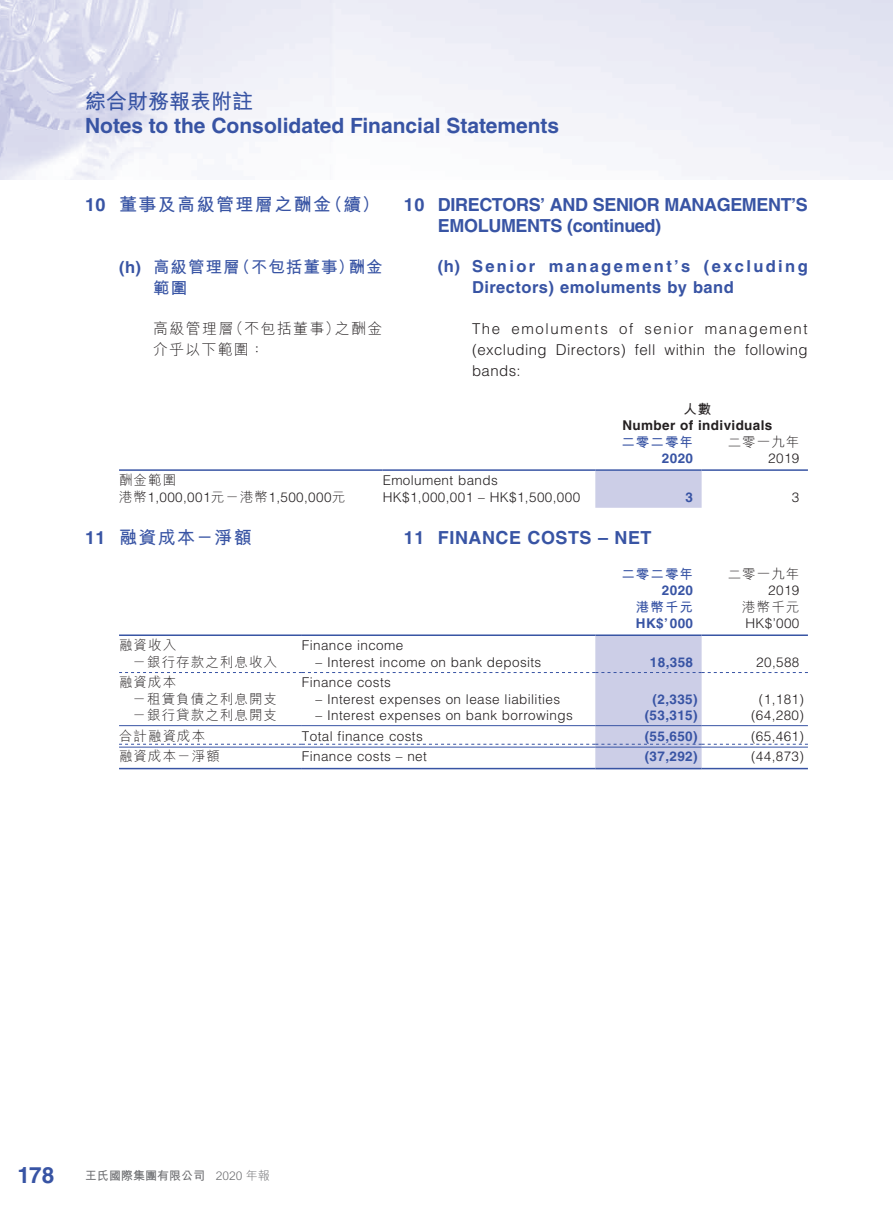
<style>
.page{position:relative;width:893px;height:1212px;background:#fff}
.page>*{position:absolute;margin:0;border:0;box-sizing:border-box;transform-origin:0 0}
.t1{font:700 22.5px "Helvetica LT Std";color:#3854a4}
.t2{font:700 21px "Helvetica LT Std";color:#3854a4}
.t3{font:700 21px "M Hei HK";color:#3854a4}
._01_H1_E{font:700 18px/21px "Helvetica LT Std";letter-spacing:-.02em;color:#3854a4}
._001_H1_C{font:700 18px "M Hei HK";letter-spacing:.08em;color:#3854a4}
._01_H1_E-2{font:700 18px "Helvetica LT Std";letter-spacing:.03em;color:#3854a4}
._02_H2_E{font:700 16.5px/21px "Helvetica LT Std";letter-spacing:.145em;color:#3854a4}
._002_H2_C{font:700 16.5px/21px "M Hei HK";letter-spacing:.06em;color:#3854a4}
._00_txt_E{font:300 15px/21px "Helvetica LT Std";letter-spacing:.03em;color:#231f20;text-align:justify}
._000_txt_C{font:300 15px/21px "M Hei HK";letter-spacing:.09em;color:#231f20}
._50_Table_txt{font:300 13.5px "Helvetica LT Std";letter-spacing:.03em;color:#231f20}
._50_Table_txt-2{font:300 13.5px "M Hei HK";letter-spacing:.08em;color:#231f20}
._50_Table_txt-3{font:700 13.5px "Helvetica LT Std";letter-spacing:.03em;color:#3854a4}
._50_Table_txt-4{font:700 13.5px "Helvetica LT Std";letter-spacing:.03em;color:#231f20}
._50_Table_txt-5{font:700 13.5px "M Hei HK";letter-spacing:.08em;color:#3854a4}
._50_Table_txt-6{font:700 13.5px "M Hei HK";color:#231f20}
.t4{font:700 12px "M Hei HK";color:#6c6d70}
.s1{font-family:"Helvetica LT Std"}
.s2{font-family:"M Hei HK"}
.s3{font-weight:300}
</style>
<div class="page">
<img style="left:0;top:0;width:893px;height:180px">
<div style="left:595px;top:471px;width:107px;height:37px;background:#cccee7"></div>
<hr style="left:119px;top:469px;width:264px;height:2px;background:#3854a4">
<hr style="left:383px;top:469px;width:212px;height:2px;background:#3854a4">
<hr style="left:595px;top:469px;width:107px;height:2px;background:#3854a4">
<hr style="left:702px;top:469px;width:106px;height:2px;background:#3854a4">
<hr style="left:119px;top:634px;width:183px;height:2px;background:#3854a4">
<hr style="left:302px;top:634px;width:293px;height:2px;background:#3854a4">
<hr style="left:595px;top:634px;width:107px;height:2px;background:#3854a4">
<hr style="left:702px;top:634px;width:106px;height:2px;background:#3854a4">
<svg style="left:119px;top:636px;width:689px;height:132px"></svg>
<hr style="left:702px;top:747px;width:106px;height:1px;background:#3854a4">
<hr style="left:119px;top:768px;width:183px;height:1px;background:#3854a4">
<hr style="left:302px;top:768px;width:293px;height:1px;background:#3854a4">
<hr style="left:595px;top:768px;width:107px;height:1px;background:#3854a4">
<hr style="left:702px;top:768px;width:106px;height:1px;background:#3854a4">
<h2 class="t3" style="left:85px;top:86px;width:169px">綜合財務報表附註</h2>
<h2 class="t2" style="left:85px;top:113px;width:476px">Notes to the Consolidated Financial Statements</h2>
<p class="_001_H1_C" style="left:85px;top:191px;width:296px"><span class="s1">10</span> 董事及高級管理層之酬金（續）</p>
<p class="_002_H2_C" style="left:153px;top:255px;width:231px;text-indent:-34px"><span class="s1">(h)</span> 高級管理層（不包括董事）酬金範圍</p>
<p class="_000_txt_C" style="left:153px;top:318px;width:231px">高級管理層（不包括董事）之酬金介乎以下範圍：</p>
<p class="_01_H1_E" style="left:438px;top:193px;width:371px;text-indent:-34px">10 DIRECTORS’ AND SENIOR MANAGEMENT’S<br>EMOLUMENTS (continued)</p>
<p class="_02_H2_E" style="left:472px;top:256px;width:337px;text-indent:-34px">(h) Senior management’s (excluding<br>Directors) emoluments by band</p>
<p class="_00_txt_E" style="left:472px;top:318px;width:337px">The emoluments of senior management (excluding Directors) fell within the following bands:</p>
<p class="_50_Table_txt-6" style="left:683px;top:399px;width:30px">人數</p>
<p class="_50_Table_txt-4" style="left:622px;top:417px;width:152px">Number of individuals</p>
<p class="_50_Table_txt-5" style="left:621px;top:432px;width:73px">二零二零年</p>
<p class="_50_Table_txt-2" style="left:728px;top:432px;width:73px">二零一九年</p>
<p class="_50_Table_txt-3" style="left:662px;top:450px;width:33px">2020</p>
<p class="_50_Table_txt" style="left:768px;top:449px;width:33px">2019</p>
<p class="_50_Table_txt-2" style="left:119px;top:471px;width:59px">酬金範圍</p>
<p class="_50_Table_txt" style="left:383px;top:472px;width:117px">Emolument bands</p>
<p class="_50_Table_txt" style="left:119px;top:488px;width:228px"><span class="s2">港幣</span>1,000,001<span class="s2">元－港幣</span>1,500,000<span class="s2">元</span></p>
<p class="_50_Table_txt" style="left:383px;top:488px;width:199px">HK$1,000,001 – HK$1,500,000</p>
<p class="_50_Table_txt-3" style="left:686px;top:488px;width:9px">3</p>
<p class="_50_Table_txt" style="left:792px;top:488px;width:9px">3</p>
<p class="_01_H1_E-2" style="left:404px;top:526px;width:249px">11 FINANCE COSTS – NET</p>
<p class="_50_Table_txt-5" style="left:621px;top:564px;width:73px">二零二零年</p>
<p class="_50_Table_txt-2" style="left:728px;top:565px;width:73px">二零一九年</p>
<p class="_50_Table_txt-3" style="left:662px;top:582px;width:33px">2020</p>
<p class="_50_Table_txt" style="left:768px;top:582px;width:33px">2019</p>
<p class="_50_Table_txt-5" style="left:636px;top:597px;width:59px">港幣千元</p>
<p class="_50_Table_txt-2" style="left:742px;top:597px;width:59px">港幣千元</p>
<p class="_50_Table_txt-3" style="left:636px;top:615px;width:59px">HK$’000</p>
<p class="_50_Table_txt" style="left:745px;top:615px;width:56px">HK$’000</p>
<p class="_50_Table_txt-2" style="left:119px;top:636px;width:59px">融資收入</p>
<p class="_50_Table_txt" style="left:302px;top:637px;width:103px">Finance income</p>
<p class="_50_Table_txt-2" style="left:133px;top:652px;width:146px">－銀行存款之利息收入</p>
<p class="_50_Table_txt" style="left:315px;top:653px;width:227px">– Interest income on bank deposits</p>
<p class="_50_Table_txt-3" style="left:650px;top:654px;width:45px">18,358</p>
<p class="_50_Table_txt" style="left:756px;top:653px;width:45px">20,588</p>
<p class="_50_Table_txt-2" style="left:119px;top:673px;width:59px">融資成本</p>
<p class="_50_Table_txt" style="left:302px;top:674px;width:90px">Finance costs</p>
<p class="_50_Table_txt-2" style="left:133px;top:689px;width:146px">－租賃負債之利息開支</p>
<p class="_50_Table_txt" style="left:315px;top:690px;width:246px">– Interest expenses on lease liabilities</p>
<p class="_50_Table_txt-3" style="left:653px;top:691px;width:47px">(2,335)</p>
<p class="_50_Table_txt" style="left:759px;top:690px;width:47px">(1,181)</p>
<p class="_50_Table_txt-2" style="left:133px;top:705px;width:146px">－銀行貸款之利息開支</p>
<p class="_50_Table_txt" style="left:315px;top:706px;width:259px">– Interest expenses on bank borrowings</p>
<p class="_50_Table_txt-3" style="left:645px;top:707px;width:54px">(53,315)</p>
<p class="_50_Table_txt" style="left:751px;top:706px;width:54px">(64,280)</p>
<p class="_50_Table_txt-2" style="left:119px;top:726px;width:88px">合計融資成本</p>
<p class="_50_Table_txt" style="left:302px;top:727px;width:122px">Total finance costs</p>
<p class="_50_Table_txt-3" style="left:645px;top:727px;width:54px">(55,650)</p>
<p class="_50_Table_txt" style="left:751px;top:727px;width:54px">(65,461)</p>
<p class="_50_Table_txt-2" style="left:119px;top:747px;width:102px">融資成本－淨額</p>
<p class="_50_Table_txt" style="left:302px;top:748px;width:127px">Finance costs – net</p>
<p class="_50_Table_txt-3" style="left:645px;top:748px;width:54px">(37,292)</p>
<p class="_50_Table_txt" style="left:751px;top:748px;width:54px">(44,873)</p>
<p class="_001_H1_C" style="left:85px;top:525px;width:168px"><span class="s1">11</span> 融資成本－淨額</p>
<h1 class="t1" style="left:17px;top:1161px;width:38px">178</h1>
<p class="t4" style="left:85px;top:1166px;width:186px">王氏國際集團有限公司 <span class="s3">2020 年報</span></p>
</div>
